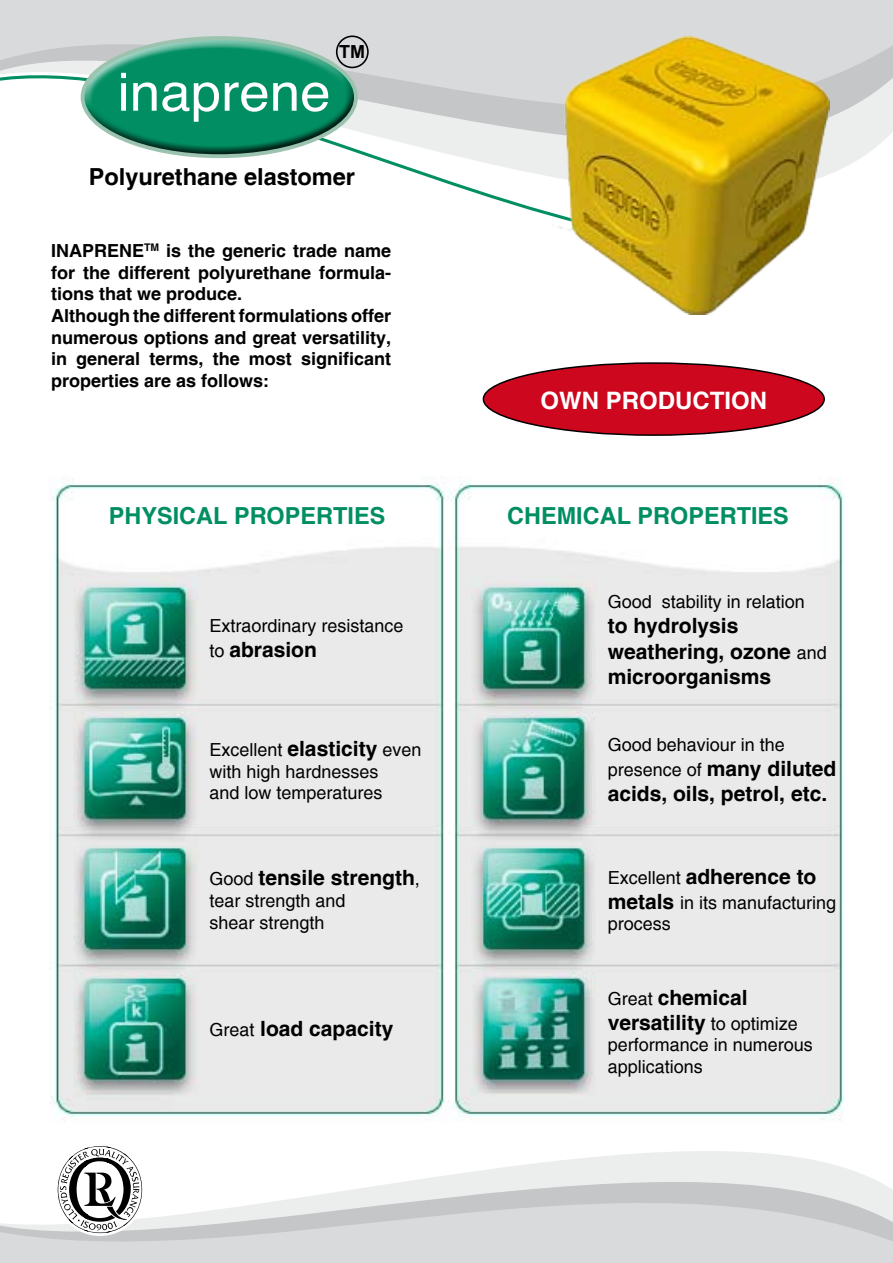
<style>
.page{position:relative;width:893px;height:1263px;background:#fff}
.page>*{position:absolute;margin:0;border:0;box-sizing:border-box;transform-origin:0 0}
.t1{font:700 24px "Helvetica";color:#fff}
.t2{font:700 23.55px "Helvetica";color:#008e62}
.t3{font:700 23.55px "Helvetica";color:#000}
.t4{font:700 21px/25.2px "Helvetica";color:#000}
.t5{font:18px/21.6px "Helvetica";color:#000}
.t6{font:700 18px/21.6px "Helvetica";color:#000}
.t7{font:700 18px "Arial";color:#000}
.s1{font-weight:400;font-size:18px}
.s2{font-weight:700;font-size:21px}
</style>
<div class="page">
<svg style="left:0;top:1151px;width:893px;height:112px"></svg>
<svg style="left:0;top:0;width:893px;height:217px"></svg>
<div style="left:80px;top:36px;width:276px;height:121px;background:#000;opacity:.75"></div>
<div style="left:81px;top:36px;width:277px;height:122px;border:4px solid #9cc3af;border-radius:50%"></div>
<svg style="left:121px;top:73px;width:5px;height:38px"></svg>
<svg style="left:133px;top:82px;width:86px;height:40px"></svg>
<svg style="left:225px;top:82px;width:42px;height:30px"></svg>
<svg style="left:273px;top:82px;width:55px;height:30px"></svg>
<img style="left:553px;top:36px;width:276px;height:279px">
<div style="left:483px;top:363px;width:341px;height:72px;background:#cd071e;border-radius:50%"></div>
<div style="left:483px;top:362px;width:342px;height:74px;border:2px solid #000;border-radius:50%"></div>
<img style="left:50px;top:477px;width:794px;height:644px">
<div style="left:54px;top:1142px;width:92px;height:94px;background:#fff;border-radius:50%"></div>
<svg style="left:58px;top:1146px;width:84px;height:87px"></svg>
<div style="left:336px;top:35px;width:33px;height:33px;border:2px solid #000;border-radius:50%"></div>
<p class="t7" style="left:339px;top:40px;width:27px">TM</p>
<h2 class="t3" style="left:89px;top:162px;width:268px">Polyurethane elastomer</h2>
<p class="t6" style="left:51px;top:240px;width:342px">INAPRENE<sup>TM</sup> is the generic trade name for the different polyurethane formula&shy;tions that we produce.<br>Although the different formulations offer numerous options and great versatility, in general terms, the most significant properties are as follows:</p>
<h1 class="t1" style="left:540px;top:385px;width:228px">OWN PRODUCTION</h1>
<h2 class="t2" style="left:109px;top:501px;width:278px">PHYSICAL PROPERTIES</h2>
<h2 class="t2" style="left:507px;top:501px;width:283px">CHEMICAL PROPERTIES</h2>
<p class="t5" style="left:209px;top:615px;width:196px">Extraordinary resistance</p>
<p class="t4" style="left:209px;top:637px;width:109px"><span class="s1">to</span> abrasion</p>
<p class="t5" style="left:209px;top:739px;width:213px">Excellent <span class="s2">elasticity</span> even with high hardnesses<br>and low temperatures</p>
<p class="t4" style="left:209px;top:865px;width:212px"><span class="s1">Good</span> tensile strength<span class="s1">,</span></p>
<p class="t5" style="left:209px;top:890px;width:138px">tear strength and shear strength</p>
<p class="t4" style="left:209px;top:1016px;width:185px"><span class="s1">Great</span> load capacity</p>
<p class="t5" style="left:608px;top:591px;width:199px">Good stability in relation</p>
<p class="t4" style="left:608px;top:613px;width:221px">to hydrolysis weathering, ozone <span class="s1">and </span>microorganisms</p>
<p class="t5" style="left:608px;top:734px;width:179px">Good behaviour in the</p>
<p class="t4" style="left:608px;top:756px;width:230px"><span class="s1">presence of</span> many diluted acids, oils, petrol, etc.</p>
<p class="t4" style="left:608px;top:863px;width:210px"><span class="s1">Excellent</span> adherence to</p>
<p class="t5" style="left:608px;top:892px;width:230px"><span class="s2">metals</span> in its manufacturing process</p>
<p class="t4" style="left:608px;top:984px;width:192px"><span class="s1">Great</span> chemical versatility <span class="s1">to optimize</span></p>
<p class="t5" style="left:608px;top:1034px;width:207px">performance in numerous applications</p>
</div>
